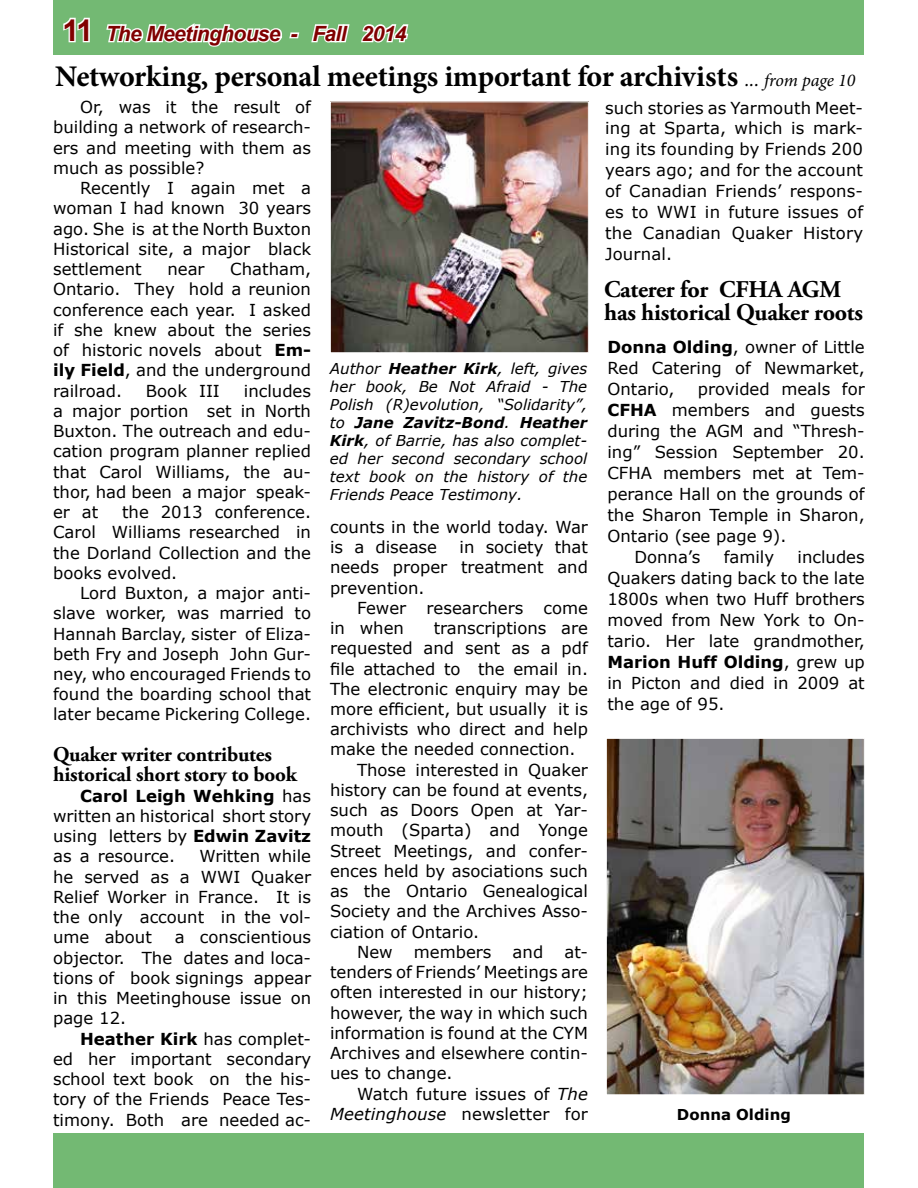
<style>
.page{position:relative;width:918px;height:1188px;background:#fff}
.page>*{position:absolute;margin:0;border:0;box-sizing:border-box;transform-origin:0 0}
.t1{font:700 30px "Minion Pro";letter-spacing:-.01em;color:#000}
.t2{font:700 24px/22.5px "Adobe Garamond Pro";letter-spacing:-.01em;color:#000}
.t3{font:700 21px/20.2px "Adobe Garamond Pro";letter-spacing:-.01em;color:#000}
.t4{font:italic 700 21px "Arial";letter-spacing:-.03em;color:#800000}
.t5{font:16.5px/20.2px "Verdana";color:#000;text-align:justify}
.t6{font:italic 15px/18px "Verdana";color:#000;text-align:justify}
.t7{font:700 15px "Verdana";color:#000}
.s1{font-style:normal;font-size:30px}
.s2{font-weight:400;font-style:italic;font-size:21px}
.s3{font-weight:400;font-style:italic;font-size:18px}
.s4{font-weight:700}
.s5{font-style:italic}
</style>
<div class="page">
<div style="left:53px;top:0;width:810px;height:55px;background:#73b973"></div>
<div style="left:53px;top:1133px;width:810px;height:55px;background:#73b973"></div>
<svg style="left:63px;top:17px;width:27px;height:26px"></svg>
<svg style="left:106px;top:23px;width:194px;height:24px"></svg>
<svg style="left:311px;top:24px;width:39px;height:19px"></svg>
<svg style="left:361px;top:24px;width:48px;height:19px"></svg>
<img style="left:332px;top:103px;width:255px;height:248px">
<div style="left:330px;top:101px;width:259px;height:252px;border:1px solid #fff"></div>
<img style="left:608px;top:740px;width:255px;height:353px">
<div style="left:606px;top:738px;width:259px;height:357px;border:1px solid #fff"></div>
<p class="t4" style="left:62px;top:19px;width:346px"><span class="s1">11</span> The Meetinghouse - Fall 2014</p>
<h1 class="t1" style="left:55px;top:55px;width:802px">Networking, personal meetings important for archivists <span class="s2">...</span> <span class="s3">from page 10</span></h1>
<p class="t5" style="left:53px;top:97px;width:260px;text-indent:27px">Or, was it the result of building a network of research&shy;ers and meeting with them as much as possible?</p>
<p class="t5" style="left:53px;top:178px;width:260px;text-indent:27px">Recently I again met a woman I had known 30 years ago. She is at the North Buxton Historical site, a major black settlement</p>
<p class="t5" style="left:53px;top:259px;width:260px;text-indent:177px">Chatham, Ontario. They hold a reunion conference each year. I asked if she knew about the series of historic novels about <span class="s4">Em&shy;ily Field</span>, and the underground railroad.</p>
<p class="t5" style="left:167px;top:259px;width:39px">near</p>
<p class="t5" style="left:53px;top:380px;width:260px;text-indent:191px">includes a major portion set in North Buxton. The outreach and edu&shy;cation program planner replied that Carol Williams, the au&shy;thor, had been a major speak&shy;er at</p>
<p class="t5" style="left:146px;top:380px;width:75px">Book III</p>
<p class="t5" style="left:53px;top:502px;width:260px;text-indent:69px">the 2013 conference.<br>Carol Williams researched in the Dorland Collection and the books evolved.</p>
<p class="t5" style="left:53px;top:583px;width:260px;text-indent:27px">Lord Buxton, a major anti&shy;slave worker, was married to Hannah Barclay, sister of Eliza&shy;beth Fry and Joseph John Gur&shy;ney, who encouraged Friends to found the boarding school that later became Pickering College.</p>
<p class="t3" style="left:53px;top:745px;width:245px">Quaker writer contributes historical short story to book</p>
<p class="t5" style="left:53px;top:785px;width:260px;text-indent:27px"><span class="s4">Carol Leigh Wehking</span> has written an historical short story using letters by <span class="s4">Edwin Zavitz </span>as a resource.</p>
<p class="t5" style="left:53px;top:846px;width:260px;text-indent:146px">Written while he served as a WWI Quaker Relief Worker in France. It is the only account in the vol&shy;ume about</p>
<p class="t5" style="left:53px;top:927px;width:260px;text-indent:122px">a conscientious objector. The dates and loca&shy;tions of book signings appear in this Meetinghouse issue on page 12.</p>
<p class="t5" style="left:53px;top:1028px;width:260px;text-indent:27px"><span class="s4">Heather Kirk</span> has complet&shy;ed her important secondary school text book on the his&shy;tory of the Friends Peace Tes&shy;timony. Both are needed ac-</p>
<p class="t6" style="left:330px;top:359px;width:259px">Author <span class="s4">Heather Kirk</span>, left, gives her book, Be Not Afraid - The Polish (R)evolution, “Solidarity”, to <span class="s4">Jane Zavitz-Bond</span>. <span class="s4">Heather Kirk</span>, of Barrie, has also complet&shy;ed her second secondary school text book on the history of the Friends Peace Testimony.</p>
<p class="t5" style="left:330px;top:517px;width:260px">counts in the world today. War is a disease</p>
<p class="t5" style="left:330px;top:537px;width:260px;text-indent:129px">in society that needs proper treatment and prevention.</p>
<p class="t5" style="left:330px;top:597px;width:260px;text-indent:27px">Fewer researchers come in when</p>
<p class="t5" style="left:434px;top:618px;width:156px">transcriptions are</p>
<p class="t5" style="left:330px;top:638px;width:260px">requested and sent as a pdf</p>
<p class="t5" style="left:330px;top:658px;width:259px">file attached to the email in.</p>
<p class="t5" style="left:330px;top:678px;width:260px">The electronic enquiry may be</p>
<p class="t5" style="left:330px;top:699px;width:259px">more efficient, but usually it is</p>
<p class="t5" style="left:330px;top:719px;width:260px">archivists who direct and help</p>
<p class="t5" style="left:330px;top:739px;width:247px">make the needed connection.</p>
<p class="t5" style="left:357px;top:759px;width:233px">Those interested in Quaker</p>
<p class="t5" style="left:330px;top:780px;width:260px">history can be found at events,</p>
<p class="t5" style="left:330px;top:800px;width:259px">such as Doors Open at Yar-</p>
<p class="t5" style="left:330px;top:820px;width:260px">mouth (Sparta) and Yonge</p>
<p class="t5" style="left:330px;top:840px;width:259px">Street Meetings, and confer-</p>
<p class="t5" style="left:330px;top:861px;width:260px">ences held by asociations such</p>
<p class="t5" style="left:330px;top:881px;width:260px">as the Ontario Genealogical</p>
<p class="t5" style="left:330px;top:901px;width:259px">Society and the Archives Asso-</p>
<p class="t5" style="left:330px;top:921px;width:151px">ciation of Ontario.</p>
<p class="t5" style="left:357px;top:942px;width:37px">New</p>
<p class="t5" style="left:414px;top:942px;width:79px">members</p>
<p class="t5" style="left:513px;top:942px;width:32px">and</p>
<p class="t5" style="left:330px;top:942px;width:260px;text-indent:234px">at&shy;tenders of Friends’ Meetings are often interested in our history; however, the way in which such information is found at the CYM Archives and elsewhere contin&shy;ues to change.</p>
<p class="t5" style="left:330px;top:1083px;width:260px;text-align:right">Watch future issues of <span class="s5">The<br>Meetinghouse</span> newsletter for</p>
<p class="t5" style="left:605px;top:97px;width:260px;line-height:20.9px">such stories as Yarmouth Meet&shy;ing at Sparta, which is mark&shy;ing its founding by Friends 200 years ago; and for the account of Canadian Friends’ respons&shy;es to WWI in future issues of the Canadian Quaker History Journal.</p>
<h2 class="t2" style="left:604px;top:279px;width:260px">Caterer for CFHA AGM has historical Quaker roots</h2>
<p class="t5" style="left:607px;top:336px;width:259px;line-height:21px"><span class="s4">Donna Olding</span>, owner of Little Red Catering of Newmarket, Ontario,</p>
<p class="t5" style="left:698px;top:378px;width:168px">provided meals for</p>
<p class="t5" style="left:607px;top:399px;width:259px"><span class="s4">CFHA</span> members and guests</p>
<p class="t5" style="left:607px;top:420px;width:259px">during the AGM and “Thresh-</p>
<p class="t5" style="left:607px;top:441px;width:259px">ing” Session September 20.</p>
<p class="t5" style="left:607px;top:462px;width:259px">CFHA members met at Tem-</p>
<p class="t5" style="left:607px;top:483px;width:259px">perance Hall on the grounds of</p>
<p class="t5" style="left:607px;top:504px;width:259px">the Sharon Temple in Sharon,</p>
<p class="t5" style="left:607px;top:525px;width:180px">Ontario (see page 9).</p>
<p class="t5" style="left:634px;top:546px;width:67px">Donna’s</p>
<p class="t5" style="left:724px;top:546px;width:52px">family</p>
<p class="t5" style="left:607px;top:546px;width:259px;line-height:21px;text-indent:190px">includes Quakers dating back to the late 1800s when two Huff brothers moved from New York to On&shy;tario. Her late grandmother, <span class="s4">Marion Huff Olding</span>, grew up in Picton and died in 2009 at the age of 95.</p>
<p class="t7" style="left:677px;top:1104px;width:115px">Donna Olding</p>
</div>
